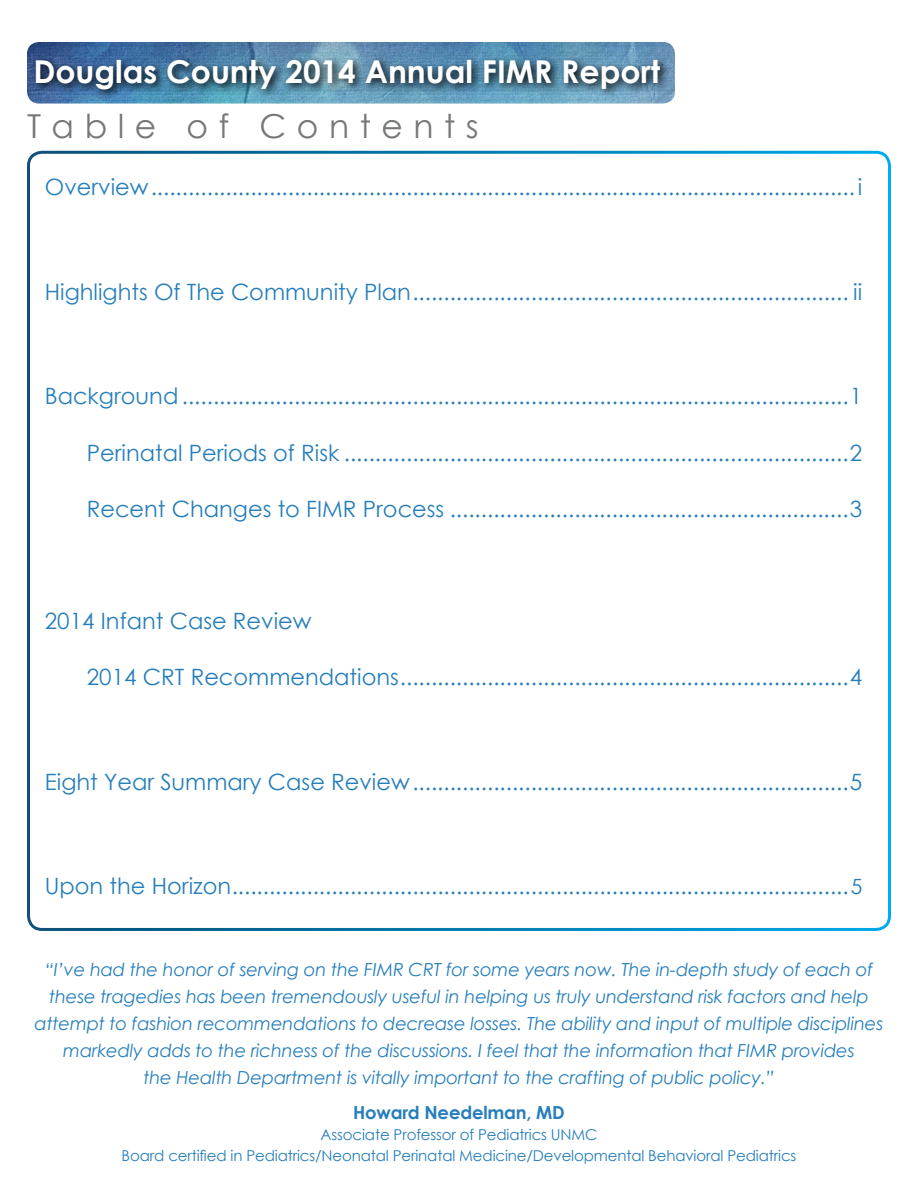
<style>
.page{position:relative;width:918px;height:1188px;background:#fff}
.page>*{position:absolute;margin:0;border:0;box-sizing:border-box;transform-origin:0 0}
.t1{font:33px "Century Gothic";letter-spacing:.32em;color:#757779}
.t2{font:700 31.5px "Century Gothic";color:#fff}
.t3{font:22.5px "Century Gothic";color:#267ebb}
.t4{font:italic 18px/27px "Century Gothic";letter-spacing:-.01em;color:#267ebb;text-align:center}
.t5{font:700 18px "Century Gothic";letter-spacing:-.01em;color:#267ebb}
.t6{font:15px/21px "Century Gothic";letter-spacing:-.01em;color:#267ebb;text-align:center}
.s1{font-size:21px}
</style>
<div class="page">
<img style="left:27px;top:42px;width:648px;height:62px">
<svg style="left:31px;top:55px;width:640px;height:46px"></svg>
<h2 class="t2" style="left:33px;top:47px;width:628px">Douglas County 2014 Annual FIMR Report</h2>
<h1 class="t1" style="left:27px;top:103px;width:453px">Table of Contents</h1>
<p class="t3" style="left:45px;top:171px;width:819px">Overview.................................................................................................................i</p>
<p class="t3" style="left:45px;top:276px;width:819px">Highlights Of The Community Plan...................................................................... ii</p>
<p class="t3" style="left:45px;top:381px;width:819px">Background...........................................................................................................1</p>
<p class="t3" style="left:87px;top:437px;width:777px">Perinatal Periods of Risk .................................................................................2</p>
<p class="t3" style="left:87px;top:493px;width:777px">Recent Changes to FIMR Process ................................................................3</p>
<p class="t3" style="left:45px;top:605px;width:268px">2014 Infant Case Review</p>
<p class="t3" style="left:87px;top:661px;width:777px">2014 CRT Recommendations........................................................................4</p>
<p class="t3" style="left:45px;top:766px;width:819px">Eight Year Summary Case Review......................................................................5</p>
<p class="t3" style="left:45px;top:870px;width:819px">Upon the Horizon...................................................................................................<span class="s1">5</span></p>
<p class="t4" style="left:35px;top:956px;width:850px">“I’ve had the honor of serving on the FIMR CRT for some years now. The in-depth study of each of these tragedies has been tremendously useful in helping us truly understand risk factors and help attempt to fashion recommendations to decrease losses. The ability and input of multiple disciplines markedly adds to the richness of the discussions. I feel that the information that FIMR provides<br>the Health Department is vitally important to the crafting of public policy.”</p>
<p class="t5" style="left:353px;top:1099px;width:213px">Howard Needelman, MD</p>
<p class="t6" style="left:122px;top:1124px;width:676px">Associate Professor of Pediatrics UNMC<br>Board certified in Pediatrics/Neonatal Perinatal Medicine/Developmental Behavioral Pediatrics</p>
</div>
